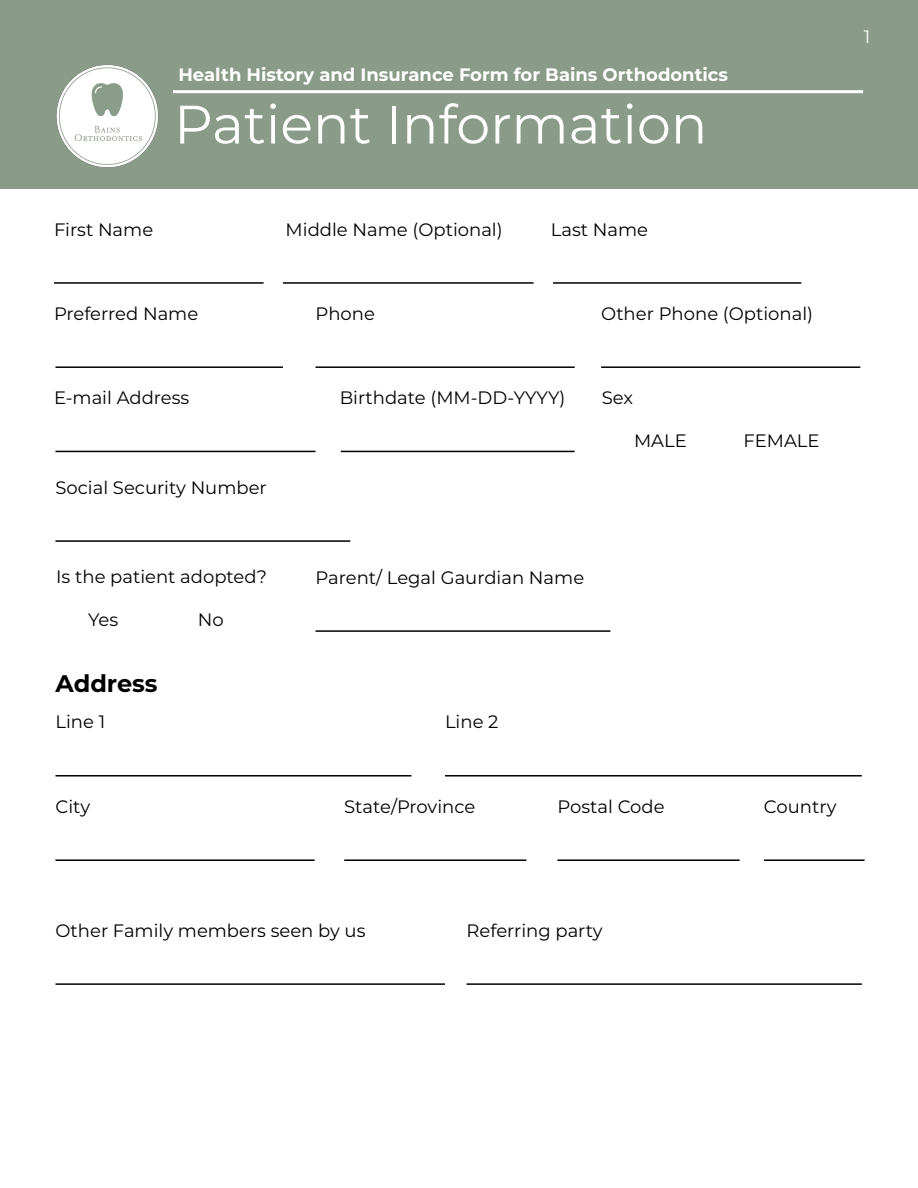
<style>
.page{position:relative;width:918px;height:1188px;background:#fff}
.page>*{position:absolute;margin:0;border:0;box-sizing:border-box;transform-origin:0 0}
.t1{font:54px "Montserrat";color:#fff}
.t2{font:700 24px "Montserrat";color:#000}
.t3{font:18px "Montserrat";color:#000}
.t4{font:700 18px "Montserrat";color:#fff}
.t5{font:18px "Montserrat";color:#fff}
</style>
<div class="page">
<div style="left:0;top:0;width:918px;height:189px;background:#8a9b89"></div>
<img style="left:56px;top:65px;width:103px;height:103px">
<hr style="left:173px;top:90px;width:690px;height:3px;background:#fff">
<hr style="left:54px;top:282px;width:210px;height:2px;background:#000">
<hr style="left:316px;top:630px;width:294px;height:2px;background:#000">
<hr style="left:55px;top:540px;width:295px;height:2px;background:#000">
<hr style="left:55px;top:775px;width:356px;height:2px;background:#000">
<hr style="left:55px;top:983px;width:390px;height:2px;background:#000">
<hr style="left:467px;top:983px;width:395px;height:2px;background:#000">
<hr style="left:55px;top:859px;width:260px;height:2px;background:#000">
<hr style="left:316px;top:366px;width:259px;height:2px;background:#000">
<hr style="left:601px;top:366px;width:259px;height:2px;background:#000">
<hr style="left:283px;top:282px;width:251px;height:2px;background:#000">
<hr style="left:445px;top:775px;width:417px;height:2px;background:#000">
<hr style="left:344px;top:859px;width:182px;height:2px;background:#000">
<hr style="left:558px;top:859px;width:182px;height:2px;background:#000">
<hr style="left:764px;top:859px;width:101px;height:2px;background:#000">
<hr style="left:553px;top:282px;width:248px;height:2px;background:#000">
<hr style="left:55px;top:366px;width:228px;height:2px;background:#000">
<hr style="left:55px;top:451px;width:261px;height:1px;background:#000">
<hr style="left:341px;top:451px;width:234px;height:1px;background:#000">
<p class="t4" style="left:178px;top:61px;width:551px">Health History and Insurance Form for Bains Orthodontics</p>
<h1 class="t1" style="left:174px;top:87px;width:535px">Patient Information</h1>
<p class="t5" style="left:864px;top:24px;width:8px">1</p>
<p class="t3" style="left:54px;top:217px;width:101px">First Name</p>
<p class="t3" style="left:54px;top:301px;width:146px">Preferred Name</p>
<p class="t3" style="left:286px;top:217px;width:219px">Middle Name (Optional)</p>
<p class="t3" style="left:551px;top:217px;width:99px">Last Name</p>
<p class="t3" style="left:316px;top:301px;width:61px">Phone</p>
<p class="t3" style="left:601px;top:301px;width:214px">Other Phone (Optional)</p>
<p class="t3" style="left:54px;top:385px;width:137px">E-mail Address</p>
<p class="t3" style="left:340px;top:385px;width:227px">Birthdate (MM-DD-YYYY)</p>
<p class="t3" style="left:55px;top:475px;width:213px">Social Security Number</p>
<p class="t3" style="left:602px;top:385px;width:33px">Sex</p>
<p class="t3" style="left:634px;top:428px;width:54px">MALE</p>
<p class="t3" style="left:56px;top:565px;width:212px">Is the patient adopted?</p>
<p class="t3" style="left:88px;top:607px;width:32px">Yes</p>
<h2 class="t2" style="left:55px;top:666px;width:104px">Address</h2>
<p class="t3" style="left:55px;top:710px;width:51px">Line 1</p>
<p class="t3" style="left:198px;top:607px;width:27px">No</p>
<p class="t3" style="left:316px;top:565px;width:270px">Parent/ Legal Gaurdian Name</p>
<p class="t3" style="left:445px;top:710px;width:55px">Line 2</p>
<p class="t3" style="left:743px;top:428px;width:78px">FEMALE</p>
<p class="t3" style="left:55px;top:794px;width:36px">City</p>
<p class="t3" style="left:344px;top:794px;width:133px">State/Province</p>
<p class="t3" style="left:558px;top:794px;width:109px">Postal Code</p>
<p class="t3" style="left:764px;top:794px;width:74px">Country</p>
<p class="t3" style="left:55px;top:918px;width:312px">Other Family members seen by us</p>
<p class="t3" style="left:467px;top:918px;width:138px">Referring party</p>
</div>
